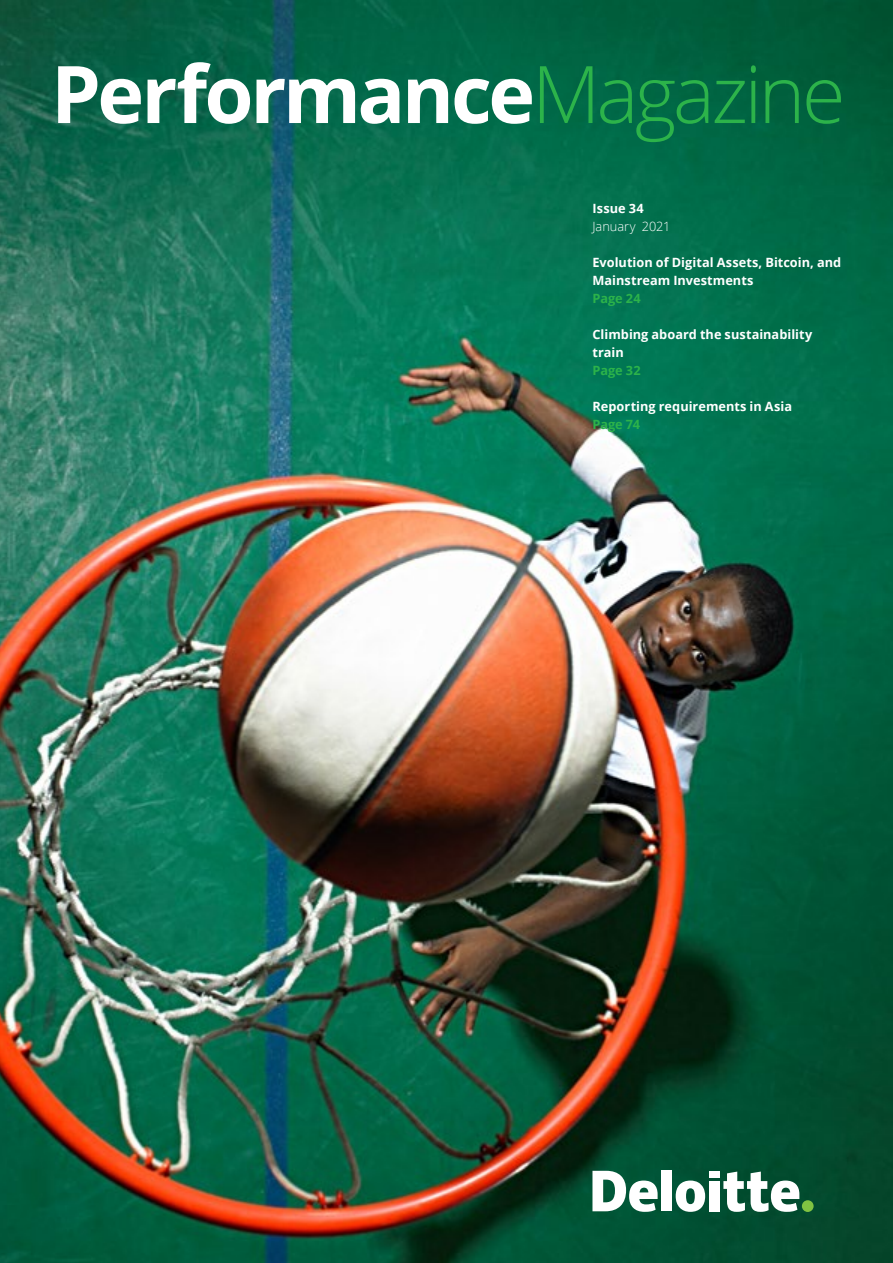
<style>
.page{position:relative;width:893px;height:1263px;background:#fff}
.page>*{position:absolute;margin:0;border:0;box-sizing:border-box;transform-origin:0 0}
.t1{font:700 79.5px "Open Sans";letter-spacing:-.04em;color:#fff}
.t2{font:700 12.75px/18px "Open Sans";color:#fff}
.t3{font:700 12.75px "Open Sans";color:#2cb34a}
.t4{font:300 12.75px "Open Sans";color:#fff}
.s1{font-weight:300;color:#2cb34a}
</style>
<div class="page">
<img style="left:0;top:0;width:893px;height:1263px">
<div style="left:802px;top:1200px;width:12px;height:12px;background:#80c342;border-radius:50%"></div>
<div style="left:661px;top:1170px;width:11px;height:41px;background:#fff"></div>
<svg style="left:676px;top:1180px;width:29px;height:32px"></svg>
<div style="left:709px;top:1181px;width:10px;height:30px;background:#fff"></div>
<div style="left:709px;top:1170px;width:10px;height:7px;background:#fff"></div>
<svg style="left:723px;top:1171px;width:76px;height:41px"></svg>
<svg style="left:592px;top:1171px;width:66px;height:41px"></svg>
<h1 class="t1" style="left:51px;top:38px;width:796px">Performance<span class="s1">Magazine</span></h1>
<p class="t2" style="left:592px;top:199px;width:53px">Issue 34</p>
<p class="t4" style="left:592px;top:218px;width:79px">January 2021</p>
<p class="t2" style="left:592px;top:253px;width:250px">Evolution of Digital Assets, Bitcoin, and<br>Mainstream Investments</p>
<p class="t3" style="left:592px;top:289px;width:50px">Page 24</p>
<p class="t2" style="left:592px;top:325px;width:221px">Climbing aboard the sustainability train</p>
<p class="t3" style="left:592px;top:361px;width:50px">Page 32</p>
<p class="t2" style="left:592px;top:397px;width:201px">Reporting requirements in Asia</p>
<p class="t3" style="left:592px;top:415px;width:49px">Page 74</p>
</div>
